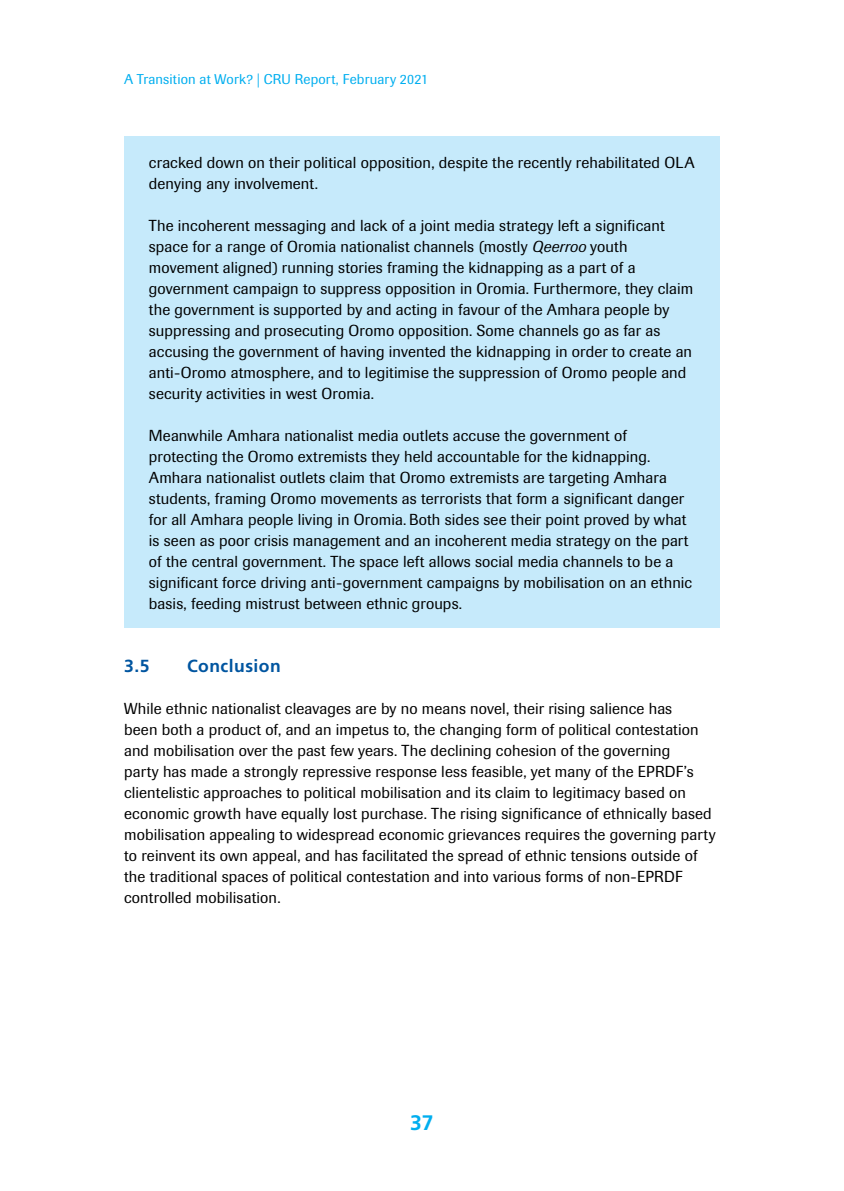
<style>
.page{position:relative;width:844px;height:1191px;background:#fff}
.page>*{position:absolute;margin:0;border:0;box-sizing:border-box;transform-origin:0 0}
.t1{font:700 21px "Frutiger LT Std";color:#00aeef}
.t2{font:700 17.5px "Frutiger LT Std";letter-spacing:.025em;color:#0055a0}
.P_first__Block{font:15.75px/21px "Imago";letter-spacing:.01em;color:#000}
.P_H{font:15.75px/21px "Imago";letter-spacing:.01em;color:#000}
.t3{font:14px "Imago";letter-spacing:.015em;color:#00aeef}
.s1{font-style:italic}
</style>
<div class="page">
<div style="left:124px;top:136px;width:595px;height:72px;background:#c6eafb"></div>
<div style="left:124px;top:199px;width:595px;height:219px;background:#c6eafb"></div>
<div style="left:124px;top:409px;width:595px;height:219px;background:#c6eafb"></div>
<p class="t3" style="left:124px;top:71px;width:305px">A Transition at Work? | CRU Report, February 2021</p>
<p class="P_first__Block" style="left:149px;top:152px;width:547px">cracked down on their political opposition, despite the recently rehabilitated OLA denying any involvement.</p>
<p class="P_first__Block" style="left:149px;top:215px;width:545px">The incoherent messaging and lack of a joint media strategy left a significant space for a range of Oromia nationalist channels (mostly <span class="s1">Qeerroo</span> youth movement aligned) running stories framing the kidnapping as a part of a government campaign to suppress opposition in Oromia. Furthermore, they claim the government is supported by and acting in favour of the Amhara people by suppressing and prosecuting Oromo opposition. Some channels go as far as accusing the government of having invented the kidnapping in order to create an anti-Oromo atmosphere, and to legitimise the suppression of Oromo people and security activities in west Oromia.</p>
<p class="P_first__Block" style="left:149px;top:425px;width:544px">Meanwhile Amhara nationalist media outlets accuse the government of protecting the Oromo extremists they held accountable for the kidnapping.<br>Amhara nationalist outlets claim that Oromo extremists are targeting Amhara students, framing Oromo movements as terrorists that form a significant danger for all Amhara people living in Oromia. Both sides see their point proved by what is seen as poor crisis management and an incoherent media strategy on the part of the central government. The space left allows social media channels to be a significant force driving anti-government campaigns by mobilisation on an ethnic basis, feeding mistrust between ethnic groups.</p>
<h2 class="t2" style="left:124px;top:656px;width:27px">3.5</h2>
<h2 class="t2" style="left:187px;top:656px;width:95px">Conclusion</h2>
<p class="P_H" style="left:124px;top:698px;width:592px">While ethnic nationalist cleavages are by no means novel, their rising salience has<br>been both a product of, and an impetus to, the changing form of political contestation and mobilisation over the past few years. The declining cohesion of the governing<br>party has made a strongly repressive response less feasible, yet many of the EPRDF’s clientelistic approaches to political mobilisation and its claim to legitimacy based on economic growth have equally lost purchase. The rising significance of ethnically based mobilisation appealing to widespread economic grievances requires the governing party to reinvent its own appeal, and has facilitated the spread of ethnic tensions outside of the traditional spaces of political contestation and into various forms of non-EPRDF controlled mobilisation.</p>
<h1 class="t1" style="left:410px;top:1110px;width:25px">37</h1>
</div>
